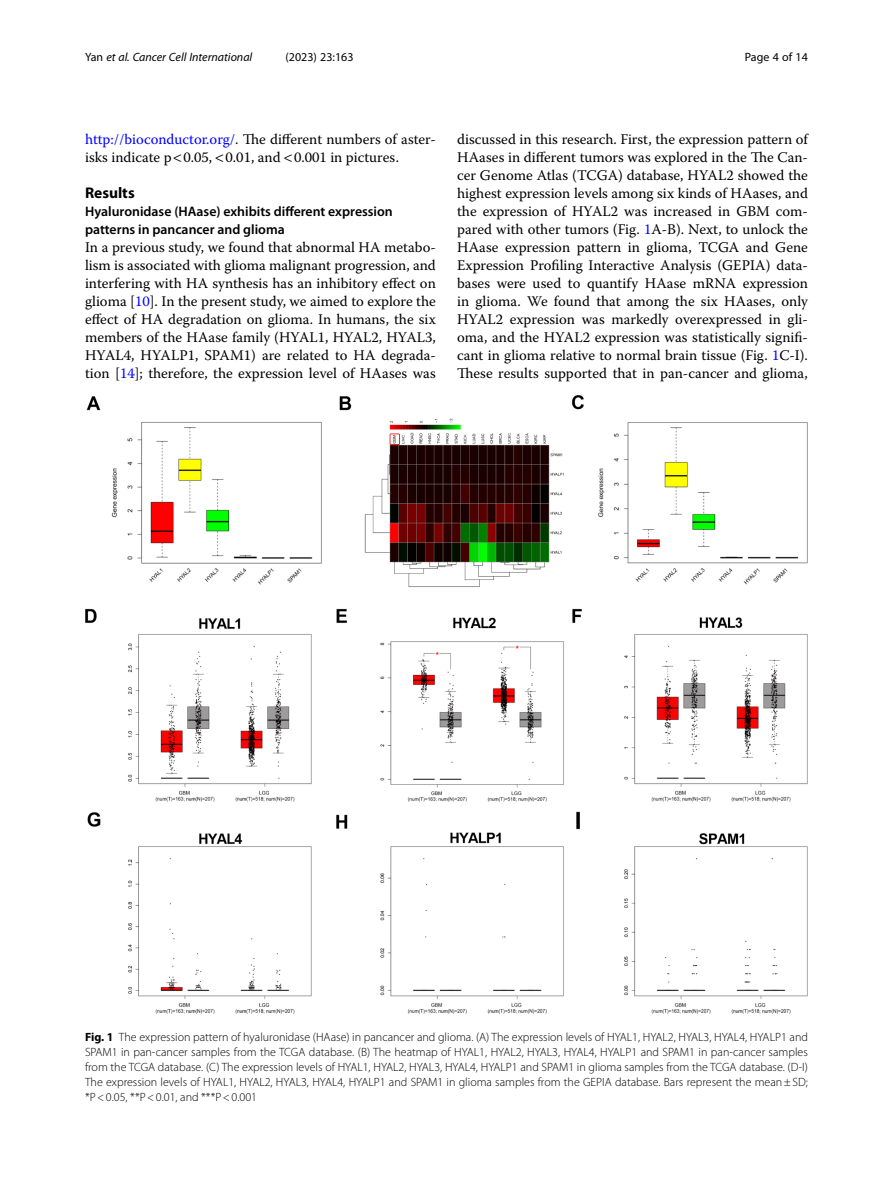
<style>
.page{position:relative;width:893px;height:1191px;background:#fff}
.page>*{position:absolute;margin:0;border:0;box-sizing:border-box;transform-origin:0 0}
.Head_1{font:700 15.45px "Myriad Pro";color:#000}
.Body_Text{font:14.7px/18px "Warnock Pro";color:#000;text-align:justify}
.Head_2_After_1{font:600 13.8px/18px "Myriad Pro";color:#000}
.Figure_Caption{font:300 12px/15px "Myriad Pro";color:#000;text-align:justify}
.t1{font:italic 12px "Myriad Pro";color:#000}
.t2{font:12px "Myriad Pro";color:#000}
.s1{font-style:normal}
.s2{color:#00f}
.s3{font-weight:700}
</style>
<div class="page">
<img style="left:85px;top:395px;width:723px;height:619px">
<p class="t1" style="left:85px;top:50px;width:169px"><span class="s1">Yan</span> et al. Cancer Cell International</p>
<p class="t2" style="left:285px;top:50px;width:70px">(2023) 23:163</p>
<p class="t2" style="left:745px;top:50px;width:65px">Page 4 of 14</p>
<p class="Body_Text" style="left:85px;top:130px;width:352px"><span class="s2">http://bioconductor.org/</span>. The different numbers of aster&shy;isks indicate p 0.05, 0.01, and 0.001 in pictures.</p>
<p class="Head_1" style="left:85px;top:183px;width:51px">Results</p>
<p class="Head_2_After_1" style="left:85px;top:202px;width:309px">Hyaluronidase (HAase) exhibits different expression patterns in pancancer and glioma</p>
<p class="Body_Text" style="left:85px;top:238px;width:352px">In a previous study, we found that abnormal HA metabo&shy;lism is associated with glioma malignant progression, and interfering with HA synthesis has an inhibitory effect on glioma [<span class="s2">10</span>]. In the present study, we aimed to explore the effect of HA degradation on glioma. In humans, the six members of the HAase family (HYAL1, HYAL2, HYAL3, HYAL4, HYALP1, SPAM1) are related to HA degrada&shy;tion [<span class="s2">14</span>]; therefore, the expression level of HAases was</p>
<p class="Body_Text" style="left:457px;top:130px;width:352px">discussed in this research. First, the expression pattern of HAases in different tumors was explored in the The Can&shy;cer Genome Atlas (TCGA) database, HYAL2 showed the highest expression levels among six kinds of HAases, and the expression of HYAL2 was increased in GBM com&shy;pared with other tumors (Fig. <span class="s2">1</span>A-B). Next, to unlock the HAase expression pattern in glioma, TCGA and Gene Expression Profiling Interactive Analysis (GEPIA) data&shy;bases were used to quantify HAase mRNA expression in glioma. We found that among the six HAases, only HYAL2 expression was markedly overexpressed in gli&shy;oma, and the HYAL2 expression was statistically signifi&shy;cant in glioma relative to normal brain tissue (Fig. <span class="s2">1</span>C-I).<br>These results supported that in pan-cancer and glioma,</p>
<p class="Figure_Caption" style="left:85px;top:1029px;width:724px"><span class="s3">Fig. 1</span> The expression pattern of hyaluronidase (HAase) in pancancer and glioma. (A) The expression levels of HYAL1, HYAL2, HYAL3, HYAL4, HYALP1 and SPAM1 in pan-cancer samples from the TCGA database. (B) The heatmap of HYAL1, HYAL2, HYAL3, HYAL4, HYALP1 and SPAM1 in pan-cancer samples from the TCGA database. (C) The expression levels of HYAL1, HYAL2, HYAL3, HYAL4, HYALP1 and SPAM1 in glioma samples from the TCGA database. (D-I)<br>The expression levels of HYAL1, HYAL2, HYAL3, HYAL4, HYALP1 and SPAM1 in glioma samples from the GEPIA database. Bars represent the mean±SD; *P&lt;0.05, **P&lt;0.01, and ***P&lt;0.001</p>
</div>
